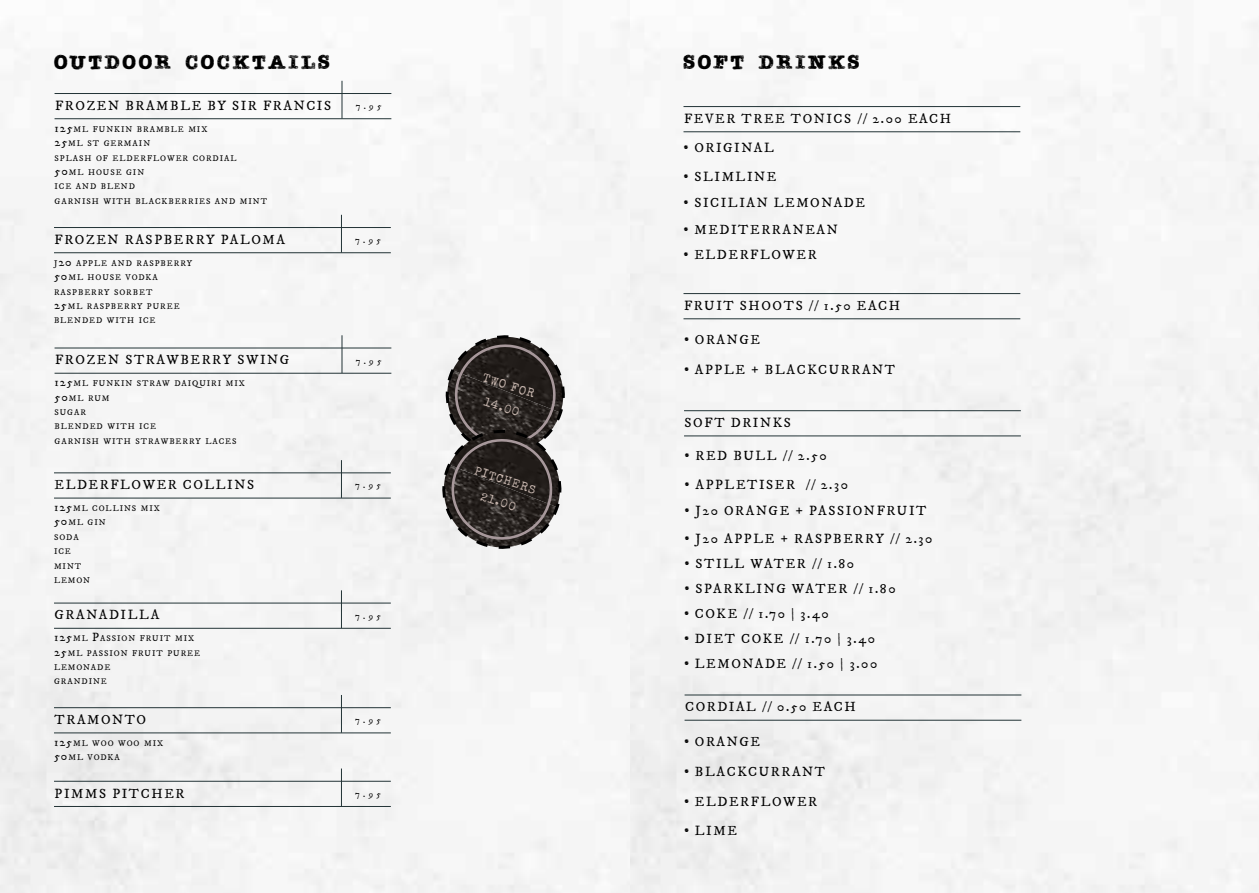
<style>
.page{position:relative;width:1259px;height:893px;background:#fff}
.page>*{position:absolute;margin:0;border:0;box-sizing:border-box;transform-origin:0 0}
.t1{font:21px "Teeshirt";letter-spacing:.13em;color:#000}
.t2{font:13.5px/25px "IM FELL DW Pica Roman";letter-spacing:.12em;color:#000}
.t3{font:12px/22.5px "Special Elite";color:#c9b8b0;text-align:center}
.t4{font:9px "IM FELL DW Pica Roman";letter-spacing:.37em;color:#000}
.t5{font:8.4px/14.4px "IM FELL DW Pica Roman";letter-spacing:.115em;color:#000}
.s1{font-size:12px}
</style>
<div class="page">
<div style="left:0;top:21px;width:1259px;height:872px;background:#f5f5f5"></div>
<hr style="left:55px;top:93px;width:336px;height:1px;background:#223336">
<hr style="left:55px;top:118px;width:336px;height:1px;background:#223336">
<hr style="left:342px;top:81px;width:1px;height:38px;background:#223336">
<hr style="left:54px;top:227px;width:337px;height:1px;background:#223336">
<hr style="left:54px;top:252px;width:337px;height:1px;background:#223336">
<hr style="left:341px;top:215px;width:1px;height:38px;background:#223336">
<hr style="left:55px;top:348px;width:336px;height:1px;background:#223336">
<hr style="left:55px;top:373px;width:336px;height:1px;background:#223336">
<hr style="left:342px;top:335px;width:1px;height:38px;background:#223336">
<hr style="left:54px;top:473px;width:337px;height:1px;background:#223336">
<hr style="left:54px;top:498px;width:337px;height:1px;background:#223336">
<hr style="left:341px;top:460px;width:1px;height:38px;background:#223336">
<hr style="left:54px;top:603px;width:337px;height:1px;background:#223336">
<hr style="left:54px;top:628px;width:337px;height:1px;background:#223336">
<hr style="left:341px;top:590px;width:1px;height:38px;background:#223336">
<hr style="left:54px;top:707px;width:337px;height:1px;background:#223336">
<hr style="left:54px;top:733px;width:337px;height:1px;background:#223336">
<hr style="left:341px;top:695px;width:1px;height:38px;background:#223336">
<hr style="left:54px;top:781px;width:337px;height:1px;background:#223336">
<hr style="left:54px;top:806px;width:337px;height:1px;background:#223336">
<hr style="left:341px;top:768px;width:1px;height:38px;background:#223336">
<img style="left:566px;top:337px;width:4px;height:76px">
<img style="left:436px;top:431px;width:131px;height:124px">
<img style="left:436px;top:465px;width:121px;height:90px">
<svg style="left:441px;top:334px;width:125px;height:216px"></svg>
<hr style="left:683px;top:106px;width:337px;height:1px;background:#223336">
<hr style="left:683px;top:132px;width:337px;height:1px;background:#223336">
<hr style="left:683px;top:293px;width:337px;height:1px;background:#223336">
<hr style="left:683px;top:319px;width:337px;height:1px;background:#223336">
<hr style="left:684px;top:410px;width:337px;height:1px;background:#223336">
<hr style="left:684px;top:436px;width:337px;height:1px;background:#223336">
<hr style="left:684px;top:695px;width:337px;height:1px;background:#223336">
<hr style="left:684px;top:720px;width:337px;height:1px;background:#223336">
<h1 class="t1" style="left:54px;top:49px;width:277px">OUTDOOR COCKTAILS</h1>
<p class="t2" style="left:55px;top:93px;width:278px">FROZEN BRAMBLE BY SIR FRANCIS</p>
<p class="t5" style="left:55px;top:122px;width:214px"><span class="s1">125</span>ML FUNKIN BRAMBLE MIX<br><span class="s1">25</span>ML ST GERMAIN<br>SPLASH OF ELDERFLOWER CORDIAL<br><span class="s1">50</span>ML HOUSE GIN<br>ICE AND BLEND<br>GARNISH WITH BLACKBERRIES AND MINT</p>
<p class="t2" style="left:55px;top:227px;width:232px">FROZEN RASPBERRY PALOMA</p>
<p class="t5" style="left:54px;top:256px;width:140px">J<span class="s1">20</span> APPLE AND RASPBERRY<br><span class="s1">50</span>ML HOUSE VODKA<br>RASPBERRY SORBET<br><span class="s1">25</span>ML RASPBERRY PUREE<br>BLENDED WITH ICE</p>
<p class="t2" style="left:55px;top:348px;width:236px">FROZEN STRAWBERRY SWING</p>
<p class="t5" style="left:55px;top:376px;width:192px"><span class="s1">125</span>ML FUNKIN STRAW DAIQUIRI MIX<br><span class="s1">50</span>ML RUM<br>SUGAR<br>BLENDED WITH ICE<br>GARNISH WITH STRAWBERRY LACES</p>
<p class="t2" style="left:55px;top:472px;width:201px">ELDERFLOWER COLLINS</p>
<p class="t5" style="left:54px;top:501px;width:107px"><span class="s1">125</span>ML COLLINS MIX<br><span class="s1">50</span>ML GIN<br>SODA<br>ICE<br>MINT<br>LEMON</p>
<p class="t2" style="left:55px;top:603px;width:106px">GRANADILLA</p>
<p class="t5" style="left:54px;top:631px;width:148px"><span class="s1">125</span>ML <span class="s1">P</span>ASSION FRUIT MIX<br><span class="s1">25</span>ML PASSION FRUIT PUREE<br>LEMONADE<br>GRANDINE</p>
<p class="t2" style="left:55px;top:707px;width:93px">TRAMONTO</p>
<p class="t5" style="left:54px;top:736px;width:111px"><span class="s1">125</span>ML WOO WOO MIX<br><span class="s1">50</span>ML VODKA</p>
<p class="t4" style="left:356px;top:101px;width:27px">7.95</p>
<p class="t4" style="left:355px;top:235px;width:27px">7.95</p>
<p class="t4" style="left:356px;top:355px;width:27px">7.95</p>
<p class="t4" style="left:355px;top:480px;width:27px">7.95</p>
<p class="t4" style="left:355px;top:610px;width:27px">7.95</p>
<p class="t4" style="left:355px;top:715px;width:27px">7.95</p>
<p class="t2" style="left:55px;top:781px;width:131px">PIMMS PITCHER</p>
<p class="t4" style="left:355px;top:788px;width:27px">7.95</p>
<p class="t3" style="left:486px;top:367px;width:55px;rotate:18deg">TWO FOR<br>14.00</p>
<p class="t3" style="left:478px;top:460px;width:65px;rotate:18deg">PITCHERS<br>21.00</p>
<h1 class="t1" style="left:683px;top:49px;width:178px">SOFT DRINKS</h1>
<p class="t2" style="left:684px;top:106px;width:269px">FEVER TREE TONICS // 2.00 EACH</p>
<p class="t2" style="left:683px;top:135px;width:92px"><sup>.</sup> ORIGINAL</p>
<p class="t2" style="left:683px;top:164px;width:183px;line-height:25.5px"><sup>.</sup> SLIMLINE<br><sup>.</sup> SICILIAN LEMONADE</p>
<p class="t2" style="left:683px;top:218px;width:156px"><sup>.</sup> MEDITERRANEAN <sup>.</sup> ELDERFLOWER</p>
<p class="t2" style="left:684px;top:293px;width:218px">FRUIT SHOOTS // 1.50 EACH</p>
<p class="t2" style="left:684px;top:325px;width:213px;line-height:29.7px"><sup>.</sup> ORANGE<br><sup>.</sup> APPLE + BLACKCURRANT</p>
<p class="t2" style="left:684px;top:410px;width:108px">SOFT DRINKS</p>
<p class="t2" style="left:684px;top:443px;width:144px"><sup>.</sup> RED BULL // 2.50</p>
<p class="t2" style="left:684px;top:473px;width:243px;line-height:25.5px"><sup>.</sup> APPLETISER // 2.30<br><sup>.</sup> J20 ORANGE + PASSIONFRUIT</p>
<p class="t2" style="left:684px;top:526px;width:249px"><sup>.</sup> J20 APPLE + RASPBERRY // 2.30 <sup>.</sup> STILL WATER // 1.80</p>
<p class="t2" style="left:684px;top:576px;width:212px"><sup>.</sup> SPARKLING WATER // 1.80</p>
<p class="t2" style="left:684px;top:601px;width:195px"><sup>.</sup> COKE // 1.70 | 3.40<br><sup>.</sup> DIET COKE // 1.70 | 3.40 <sup>.</sup> LEMONADE // 1.50 | 3.00</p>
<p class="t2" style="left:685px;top:695px;width:172px">CORDIAL // 0.50 EACH</p>
<p class="t2" style="left:684px;top:727px;width:143px;line-height:29.7px"><sup>.</sup> ORANGE<br><sup>.</sup> BLACKCURRANT <sup>.</sup> ELDERFLOWER <sup>.</sup> LIME</p>
</div>
